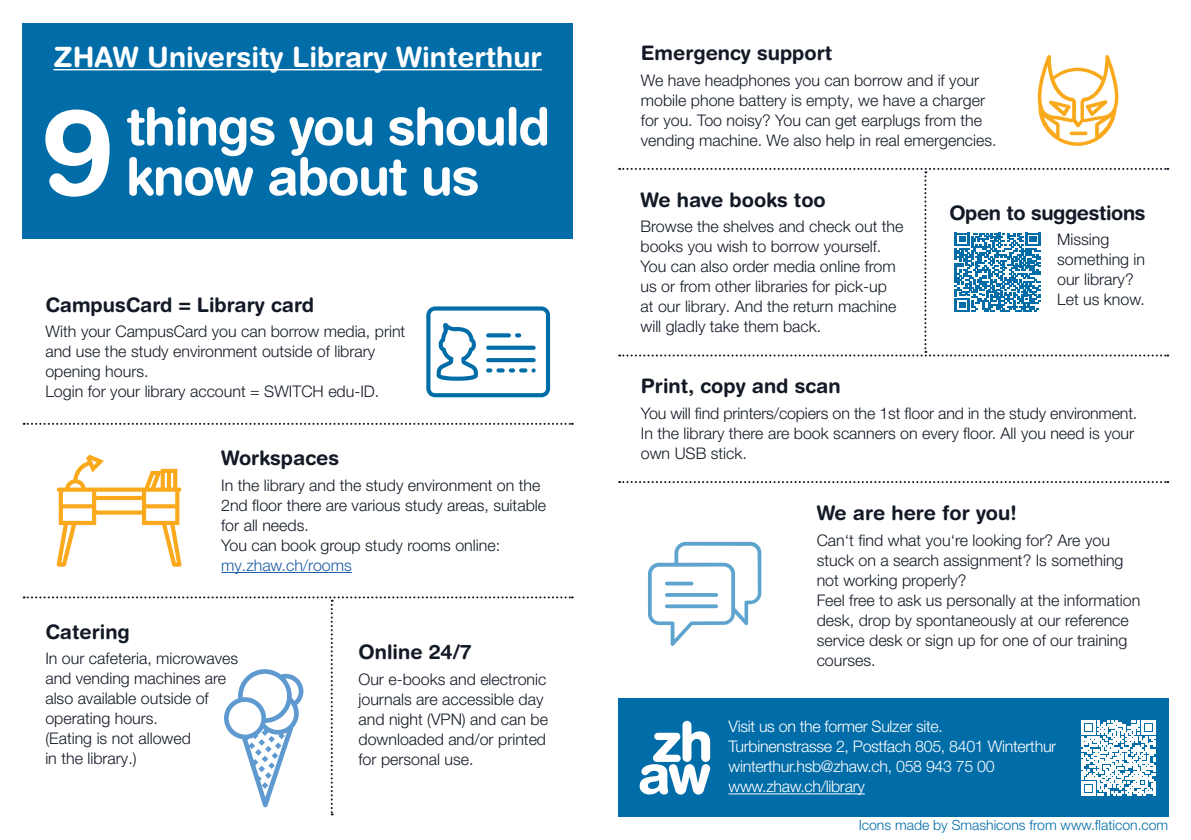
<style>
.page{position:relative;width:1191px;height:840px;background:#fff}
.page>*{position:absolute;margin:0;border:0;box-sizing:border-box;transform-origin:0 0}
.t1{font:700 120.2px "Helvetica Rounded LT Std";color:#fff}
.t2{font:700 52px/50px "Helvetica Rounded LT Std";letter-spacing:-.03em;color:#fff}
.t3{font:700 28px "Helvetica Rounded LT Std";color:#fff}
.t4{font:700 20px "Helvetica Rounded LT Std";color:#131a26}
.t5{font:700 20px "Helvetica Rounded LT Std";letter-spacing:-.02em;color:#131a26}
.t6{font:300 16px/20px "Helvetica Neue LT Pro";color:#131a26}
.t7{font:300 16px/20px "Helvetica Neue LT Pro";letter-spacing:-.02em;color:#fff}
.t8{font:300 16px "Helvetica Neue LT Pro";color:#1c5ca6}
.t9{font:300 14px "Helvetica Neue LT Pro";color:#006ca8}
</style>
<div class="page">
<div style="left:23px;top:23px;width:550px;height:215px;background:#006ca8"></div>
<svg style="left:426px;top:306px;width:124px;height:91px"></svg>
<svg style="left:486px;top:345px;width:49px;height:4px"></svg>
<svg style="left:486px;top:358px;width:49px;height:4px"></svg>
<hr style="left:221px;top:571px;width:131px;height:1px;background:#1c5ca6">
<hr style="left:54px;top:69px;width:488px;height:1px;background:#fff">
<svg style="left:24px;top:422px;width:549px;height:2px"></svg>
<svg style="left:57px;top:454px;width:124px;height:112px"></svg>
<svg style="left:24px;top:596px;width:549px;height:218px"></svg>
<div style="left:618px;top:698px;width:550px;height:118px;background:#006ca8"></div>
<hr style="left:728px;top:793px;width:136px;height:1px;background:#fff">
<svg style="left:639px;top:720px;width:71px;height:75px"></svg>
<svg style="left:1081px;top:720px;width:74px;height:75px"></svg>
<svg style="left:1037px;top:55px;width:82px;height:91px"></svg>
<svg style="left:648px;top:541px;width:113px;height:104px"></svg>
<svg style="left:619px;top:481px;width:549px;height:2px"></svg>
<svg style="left:619px;top:168px;width:549px;height:188px"></svg>
<h3 class="t3" style="left:54px;top:40px;width:490px">ZHAW University Library Winterthur</h3>
<h1 class="t1" style="left:41px;top:79px;width:75px">9</h1>
<h2 class="t2" style="left:126px;top:100px;width:425px">things you should know about us</h2>
<p class="t4" style="left:45px;top:292px;width:270px">CampusCard = Library card</p>
<p class="t6" style="left:45px;top:321px;width:361px">With your CampusCard you can borrow media, print and use the study environment outside of library opening hours.<br>Login for your library account = SWITCH edu-ID.</p>
<p class="t4" style="left:221px;top:445px;width:119px">Workspaces</p>
<p class="t6" style="left:221px;top:474px;width:326px">In the library and the study environment on the 2nd floor there are various study areas, suitable for all needs.<br>You can book group study rooms online:</p>
<p class="t8" style="left:221px;top:555px;width:132px">my.zhaw.ch/rooms</p>
<p class="t4" style="left:45px;top:619px;width:86px">Catering</p>
<p class="t6" style="left:45px;top:648px;width:194px">In our cafeteria, microwaves and vending machines are also available outside of operating hours.<br>(Eating is not allowed<br>in the library.)</p>
<p class="t4" style="left:358px;top:639px;width:115px">Online 24/7</p>
<p class="t6" style="left:358px;top:668px;width:191px">Our e-books and electronic journals are accessible day and night (VPN) and can be downloaded and/or printed for personal use.</p>
<p class="t4" style="left:641px;top:41px;width:193px">Emergency support</p>
<p class="t6" style="left:641px;top:70px;width:357px">We have headphones you can borrow and if your mobile phone battery is empty, we have a charger for you. Too noisy? You can get earplugs from the vending machine. We also help in real emergencies.</p>
<p class="t4" style="left:640px;top:187px;width:187px">We have books too</p>
<p class="t6" style="left:640px;top:216px;width:264px">Browse the shelves and check out the books you wish to borrow yourself.<br>You can also order media online from us or from other libraries for pick-up at our library. And the return machine will gladly take them back.</p>
<p class="t5" style="left:949px;top:200px;width:198px">Open to suggestions</p>
<p class="t6" style="left:1057px;top:229px;width:89px">Missing something in our library?<br>Let us know.</p>
<p class="t4" style="left:641px;top:374px;width:201px">Print, copy and scan</p>
<p class="t6" style="left:641px;top:402px;width:498px">You will find printers/copiers on the 1st floor and in the study environment.<br>In the library there are book scanners on every floor. All you need is your own USB stick.</p>
<p class="t4" style="left:816px;top:500px;width:201px">We are here for you!</p>
<p class="t6" style="left:816px;top:529px;width:325px">Can‘t find what you‘re looking for? Are you stuck on a search assignment? Is something not working properly?<br>Feel free to ask us personally at the information desk, drop by spontaneously at our reference service desk or sign up for one of our training courses.</p>
<p class="t7" style="left:728px;top:715px;width:329px">Visit us on the former Sulzer site.<br>Turbinenstrasse 2, Postfach 805, 8401 Winterthur winterthur.hsb@zhaw.ch, 058 943 75 00 www.zhaw.ch/library</p>
<p class="t9" style="left:859px;top:816px;width:311px">Icons made by Smashicons from www.flaticon.com</p>
</div>
